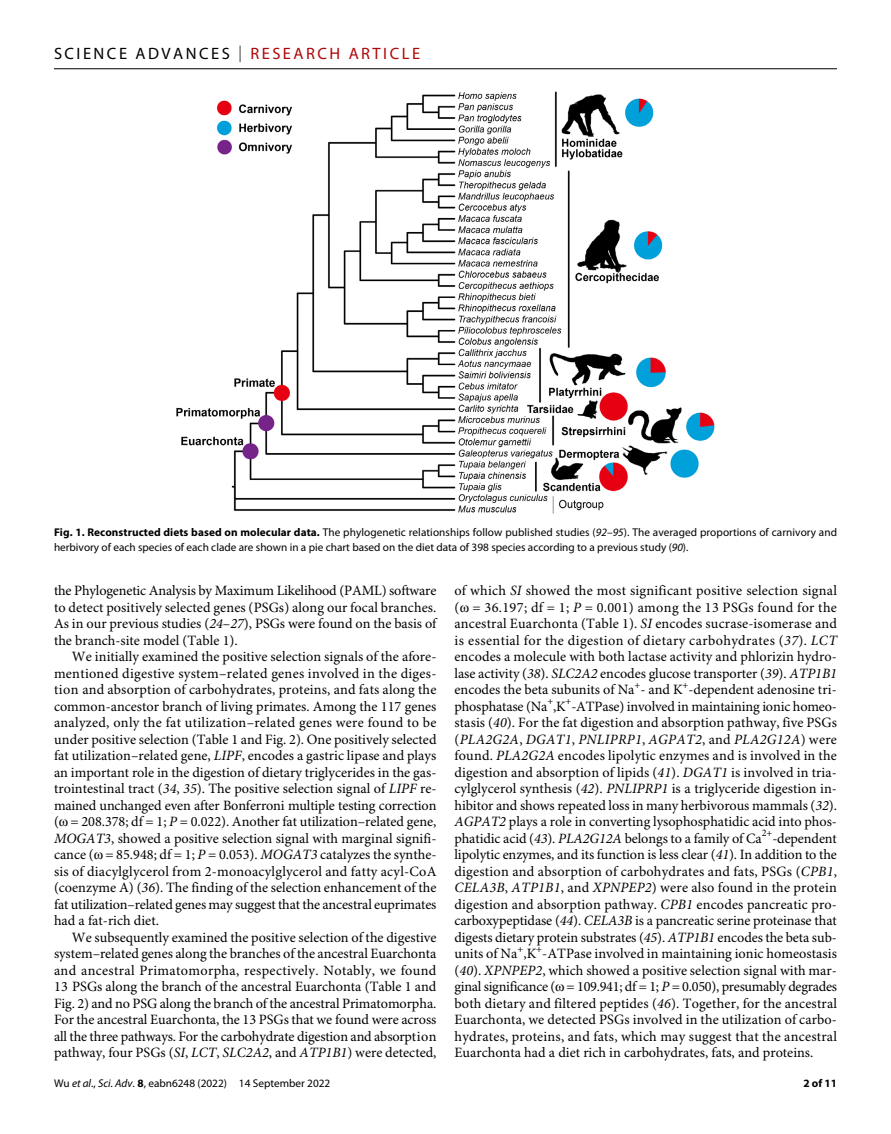
<style>
.page{position:relative;width:891px;height:1134px;background:#fff}
.page>*{position:absolute;margin:0;border:0;box-sizing:border-box;transform-origin:0 0}
.t1{font:16.5px "Myriad Pro";letter-spacing:.15em;color:#000}
.t2{font:14.25px/16.5px "Minion Pro";color:#000;text-align:justify}
.t3{font:11.25px/15px "Myriad Pro";color:#000}
.t4{font:700 11.25px "Myriad Pro";color:#000}
.s1{font-weight:300}
.s2{color:#b10508}
.s3{font-weight:700}
.s4{font-style:italic}
</style>
<div class="page">
<hr style="left:54px;top:68px;width:783px;height:1px;background:#000">
<img style="left:176px;top:91px;width:539px;height:423px">
<p class="t1" style="left:54px;top:41px;width:368px">SCIENCE ADVANCES <span class="s1">|</span> <span class="s2">RESEARCH ARTICLE</span></p>
<p class="t3" style="left:54px;top:525px;width:785px"><span class="s3">Fig. 1. Reconstructed diets based on molecular data.</span> The phylogenetic relationships follow published studies (<span class="s4">92</span>–<span class="s4">95</span>). The averaged proportions of carnivory and herbivory of each species of each clade are shown in a pie chart based on the diet data of 398 species according to a previous study (<span class="s4">90</span>).</p>
<p class="t2" style="left:54px;top:584px;width:384px">the Phylogenetic Analysis by Maximum Likelihood (PAML) software to detect positively selected genes (PSGs) along our focal branches.<br>As in our previous studies (<span class="s4">24</span>–<span class="s4">27</span>), PSGs were found on the basis of the branch-site model (Table 1).</p>
<p class="t2" style="left:54px;top:650px;width:384px;text-indent:18px">We initially examined the positive selection signals of the afore&shy;mentioned digestive system–related genes involved in the diges&shy;tion and absorption of carbohydrates, proteins, and fats along the common-ancestor branch of living primates. Among the 117 genes analyzed, only the fat utilization–related genes were found to be under positive selection (Table 1 and Fig. 2). One positively selected fat utilization–related gene, <span class="s4">LIPF</span>, encodes a gastric lipase and plays an important role in the digestion of dietary triglycerides in the gas&shy;trointestinal tract (<span class="s4">34</span>, <span class="s4">35</span>). The positive selection signal of <span class="s4">LIPF</span> re&shy;mained unchanged even after Bonferroni multiple testing correction ( = 208.378; df = 1; <span class="s4">P</span> = 0.022). Another fat utilization–related gene, <span class="s4">MOGAT3</span>, showed a positive selection signal with marginal signifi&shy;cance ( = 85.948; df = 1; <span class="s4">P</span> = 0.053). <span class="s4">MOGAT3</span> catalyzes the synthe&shy;sis of diacylglycerol from 2-monoacylglycerol and fatty acyl-CoA (coenzyme A) (<span class="s4">36</span>). The finding of the selection enhancement of the fat utilization–related genes may suggest that the ancestral euprimates had a fat-rich diet.</p>
<p class="t2" style="left:54px;top:930px;width:384px;text-indent:18px">We subsequently examined the positive selection of the digestive system–related genes along the branches of the ancestral Euarchonta and ancestral Primatomorpha, respectively. Notably, we found 13 PSGs along the branch of the ancestral Euarchonta (Table 1 and Fig. 2) and no PSG along the branch of the ancestral Primatomorpha.<br>For the ancestral Euarchonta, the 13 PSGs that we found were across all the three pathways. For the carbohydrate digestion and absorption pathway, four PSGs (<span class="s4">SI</span>, <span class="s4">LCT</span>, <span class="s4">SLC2A2</span>, and <span class="s4">ATP1B1</span>) were detected,</p>
<p class="t3" style="left:54px;top:1076px;width:278px">Wu <span class="s4">et al</span>., <span class="s4">Sci. Adv.</span> <span class="s3">8</span>, eabn6248 (2022) 14 September 2022</p>
<p class="t2" style="left:454px;top:584px;width:384px">of which <span class="s4">SI</span> showed the most significant positive selection signal ( = 36.197; df = 1; <span class="s4">P</span> = 0.001) among the 13 PSGs found for the ancestral Euarchonta (Table 1). <span class="s4">SI</span> encodes sucrase-isomerase and is essential for the digestion of dietary carbohydrates (<span class="s4">37</span>). <span class="s4">LCT </span>encodes a molecule with both lactase activity and phlorizin hydro&shy;lase activity (<span class="s4">38</span>). <span class="s4">SLC2A2</span> encodes glucose transporter (<span class="s4">39</span>). <span class="s4">ATP1B1 </span>encodes the beta subunits of Na<sup>+</sup>- and K<sup>+</sup>-dependent adenosine tri&shy;phosphatase (Na<sup>+</sup>,K<sup>+</sup>-ATPase) involved in maintaining ionic homeo&shy;stasis (<span class="s4">40</span>). For the fat digestion and absorption pathway, five PSGs (<span class="s4">PLA2G2A</span>, <span class="s4">DGAT1</span>, <span class="s4">PNLIPRP1</span>, <span class="s4">AGPAT2</span>, and <span class="s4">PLA2G12A</span>) were found. <span class="s4">PLA2G2A</span> encodes lipolytic enzymes and is involved in the digestion and absorption of lipids (<span class="s4">41</span>). <span class="s4">DGAT1</span> is involved in tria&shy;cylglycerol synthesis (<span class="s4">42</span>). <span class="s4">PNLIPRP1</span> is a triglyceride digestion in&shy;hibitor and shows repeated loss in many herbivorous mammals (<span class="s4">32</span>).<br><span class="s4">AGPAT2</span> plays a role in converting lysophosphatidic acid into phos&shy;phatidic acid (<span class="s4">43</span>). <span class="s4">PLA2G12A</span> belongs to a family of Ca<sup>2+</sup>-dependent lipolytic enzymes, and its function is less clear (<span class="s4">41</span>). In addition to the digestion and absorption of carbohydrates and fats, PSGs (<span class="s4">CPB1</span>, <span class="s4">CELA3B</span>, <span class="s4">ATP1B1</span>, and <span class="s4">XPNPEP2</span>) were also found in the protein digestion and absorption pathway. <span class="s4">CPB1</span> encodes pancreatic pro&shy;carboxypeptidase (<span class="s4">44</span>). <span class="s4">CELA3B</span> is a pancreatic serine proteinase that digests dietary protein substrates (<span class="s4">45</span>). <span class="s4">ATP1B1</span> encodes the beta sub&shy;units of Na<sup>+</sup>,K<sup>+</sup>-ATPase involved in maintaining ionic homeostasis (<span class="s4">40</span>). <span class="s4">XPNPEP2</span>, which showed a positive selection signal with mar&shy;ginal significance ( = 109.941; df = 1; <span class="s4">P</span> = 0.050), presumably degrades both dietary and filtered peptides (<span class="s4">46</span>). Together, for the ancestral Euarchonta, we detected PSGs involved in the utilization of carbo&shy;hydrates, proteins, and fats, which may suggest that the ancestral Euarchonta had a diet rich in carbohydrates, fats, and proteins.</p>
<p class="t4" style="left:803px;top:1074px;width:35px">2 of 11</p>
</div>
